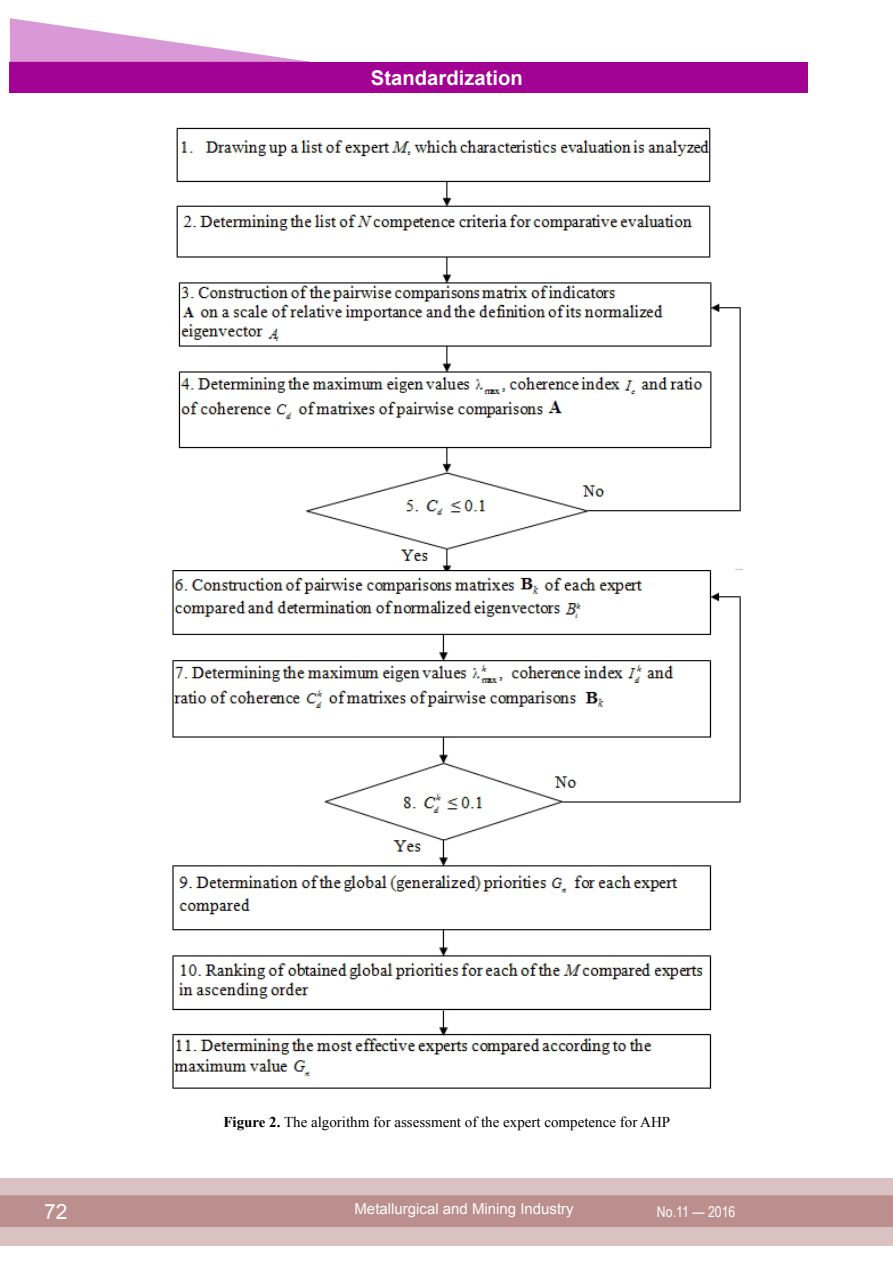
<style>
.page{position:relative;width:893px;height:1263px;background:#fff}
.page>*{position:absolute;margin:0;border:0;box-sizing:border-box;transform-origin:0 0}
.t1{font:21px "Arial";color:#fff}
.t2{font:700 20.25px "Arial";color:#fff}
.t3{font:15px "Times New Roman";color:#000}
.t4{font:15px "Arial";color:#fff}
.t5{font:15px "Arial Narrow";color:#fff}
.s1{font-weight:700}
</style>
<div class="page">
<div style="left:0;top:1178px;width:893px;height:68px;background:#dbc2c2"></div>
<div style="left:0;top:1195px;width:893px;height:32px;background:#bc8f8f;border:2px solid #bc8f8f"></div>
<div style="left:10px;top:62px;width:798px;height:30px;background:#a30094"></div>
<svg style="left:10px;top:18px;width:300px;height:44px"></svg>
<img style="left:176px;top:127px;width:566px;height:443px">
<img style="left:172px;top:570px;width:569px;height:519px">
<h2 class="t2" style="left:371px;top:64px;width:153px">Standardization</h2>
<p class="t3" style="left:223px;top:1112px;width:448px"><span class="s1">Figure 2.</span> The algorithm for assessment of the expert competence for AHP</p>
<h1 class="t1" style="left:44px;top:1197px;width:25px">72</h1>
<p class="t4" style="left:354px;top:1199px;width:221px">Metallurgical and Mining Industry</p>
<p class="t5" style="left:657px;top:1201px;width:80px">No.11 — 2016</p>
</div>
